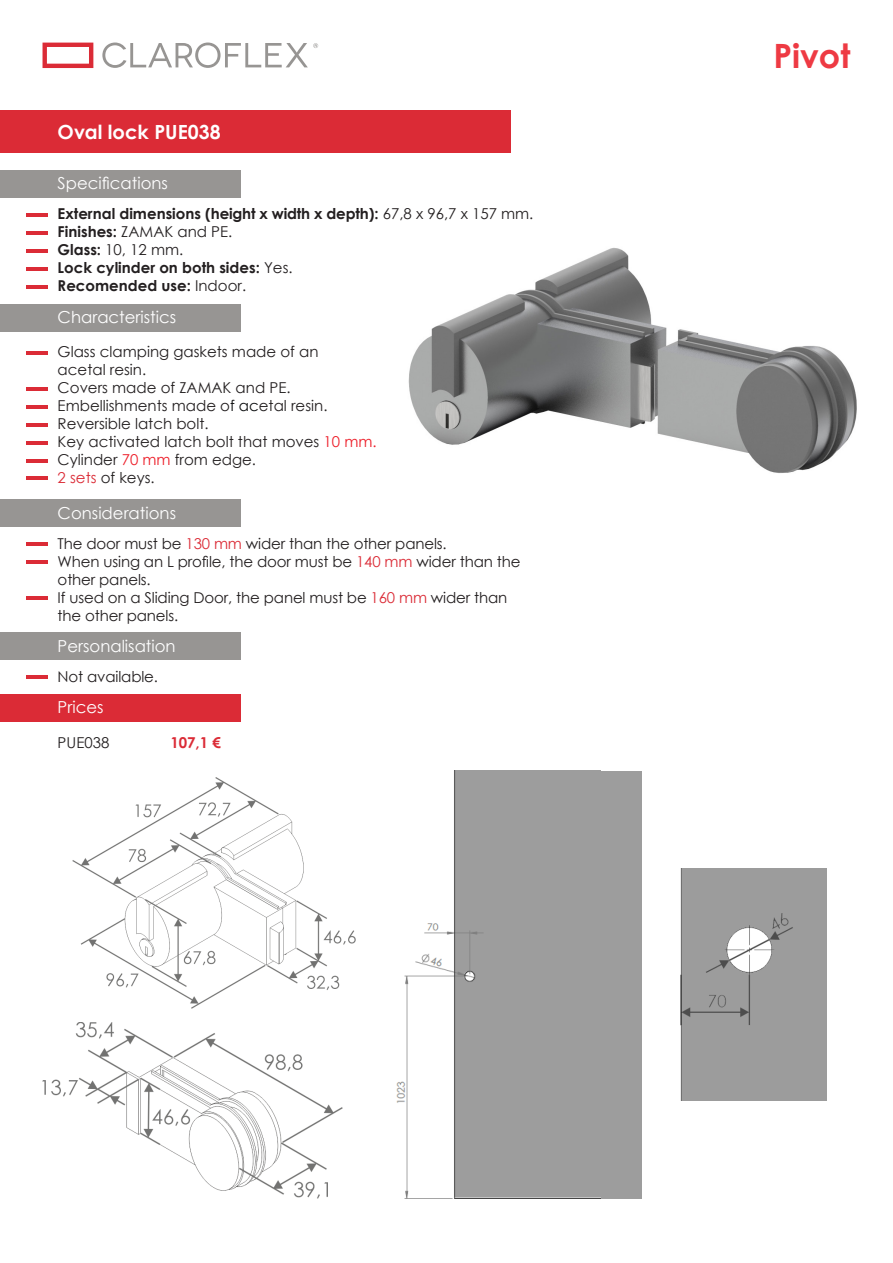
<style>
.page{position:relative;width:893px;height:1263px;background:#fff}
.page>*{position:absolute;margin:0;border:0;box-sizing:border-box;transform-origin:0 0}
.t1{font:700 33.45px "Century Gothic";color:#ee3a43}
.t2{font:700 19.5px "Century Gothic";color:#fff}
.t3{font:16.5px "Century Gothic";color:#fff}
.t4{font:15px/18px "Century Gothic";color:#231f20}
.t5{font:700 15px "Century Gothic";color:#231f20}
.t6{font:700 15px "Century Gothic";color:#db2b36}
.s1{font-weight:400}
.s2{font-weight:700}
.s3{color:#0d0f10}
.s4{color:#ed1d28}
.s5{color:#db2b36}
</style>
<div class="page">
<img style="left:408px;top:248px;width:449px;height:225px">
<img style="left:72px;top:778px;width:284px;height:230px">
<div style="left:0;top:111px;width:510px;height:42px;background:#db2b36"></div>
<hr style="left:27px;top:213px;width:21px;height:3px;background:#db2b36">
<hr style="left:27px;top:351px;width:21px;height:3px;background:#db2b36">
<hr style="left:27px;top:231px;width:21px;height:3px;background:#db2b36">
<hr style="left:27px;top:387px;width:21px;height:4px;background:#db2b36">
<hr style="left:27px;top:249px;width:21px;height:3px;background:#db2b36">
<hr style="left:27px;top:405px;width:21px;height:4px;background:#db2b36">
<hr style="left:27px;top:267px;width:21px;height:3px;background:#db2b36">
<hr style="left:27px;top:423px;width:21px;height:4px;background:#db2b36">
<hr style="left:27px;top:285px;width:21px;height:3px;background:#db2b36">
<hr style="left:27px;top:441px;width:21px;height:4px;background:#db2b36">
<hr style="left:27px;top:459px;width:21px;height:4px;background:#db2b36">
<hr style="left:27px;top:477px;width:21px;height:3px;background:#db2b36">
<div style="left:0;top:170px;width:240px;height:28px;background:#979593"></div>
<div style="left:0;top:304px;width:240px;height:27px;background:#979593"></div>
<div style="left:0;top:694px;width:240px;height:27px;background:#db2b36"></div>
<svg style="left:43px;top:43px;width:50px;height:25px"></svg>
<svg style="left:102px;top:43px;width:216px;height:25px"></svg>
<img style="left:681px;top:868px;width:146px;height:232px">
<hr style="left:27px;top:543px;width:21px;height:3px;background:#db2b36">
<hr style="left:27px;top:560px;width:21px;height:3px;background:#db2b36">
<hr style="left:27px;top:597px;width:21px;height:3px;background:#db2b36">
<div style="left:0;top:499px;width:240px;height:28px;background:#979593"></div>
<hr style="left:27px;top:676px;width:21px;height:3px;background:#db2b36">
<div style="left:0;top:632px;width:240px;height:28px;background:#979593"></div>
<div style="left:555px;top:771px;width:86px;height:427px;background:#9d9d9d"></div>
<img style="left:396px;top:771px;width:205px;height:427px">
<img style="left:43px;top:1022px;width:300px;height:176px">
<p class="t2" style="left:58px;top:117px;width:165px">Oval lock PUE038</p>
<p class="t3" style="left:58px;top:172px;width:112px">Specifications</p>
<p class="t5" style="left:58px;top:202px;width:477px">External dimensions (height x width x depth): <span class="s1">67,8 x 96,7 x 157 mm.</span></p>
<p class="t4" style="left:58px;top:223px;width:176px"><span class="s2">Finishes:</span> ZAMAK and PE.</p>
<p class="t4" style="left:58px;top:241px;width:127px"><span class="s2">Glass:</span> 10, 12 mm.</p>
<p class="t5" style="left:58px;top:256px;width:236px">Lock cylinder on both sides: <span class="s1">Yes.</span></p>
<p class="t5" style="left:58px;top:274px;width:190px">Recomended use: <span class="s1">Indoor.</span></p>
<p class="t3" style="left:58px;top:306px;width:120px">Characteristics</p>
<p class="t4" style="left:58px;top:343px;width:262px">Glass clamping gaskets made of an</p>
<p class="t4" style="left:58px;top:361px;width:90px">acetal resin.</p>
<p class="t4" style="left:58px;top:379px;width:234px">Covers made of ZAMAK and PE.</p>
<p class="t4" style="left:58px;top:397px;width:271px">Embellishments made o<span class="s3">f ac</span>etal resin.</p>
<p class="t4" style="left:58px;top:415px;width:153px">Reversible latch bolt.</p>
<p class="t4" style="left:58px;top:433px;width:321px">Key activated latch bolt that moves <span class="s4">10 mm.</span></p>
<p class="t4" style="left:58px;top:451px;width:200px">Cylinder <span class="s4">70 mm</span> from edge.</p>
<p class="t4" style="left:58px;top:469px;width:99px"><span class="s5">2 sets</span> of keys.</p>
<p class="t3" style="left:58px;top:501px;width:120px">Considerations</p>
<p class="t4" style="left:58px;top:534px;width:391px">The door must be <span class="s5">130 mm</span> wider than the other panels.</p>
<p class="t4" style="left:58px;top:552px;width:464px">When using an L profile, the door must be <span class="s5">140 mm</span> wider than the other panels.</p>
<p class="t4" style="left:58px;top:588px;width:451px">If used on a Sliding Door, the panel must be <span class="s5">160 mm</span> wider than the other panels.</p>
<p class="t3" style="left:58px;top:634px;width:120px">Personalisation</p>
<p class="t4" style="left:58px;top:667px;width:102px">Not available.</p>
<p class="t3" style="left:58px;top:696px;width:47px">Prices</p>
<p class="t4" style="left:58px;top:733px;width:53px">PUE038</p>
<p class="t6" style="left:170px;top:731px;width:52px">107,1 €</p>
<h1 class="t1" style="left:773px;top:30px;width:79px">Pivot</h1>
</div>
